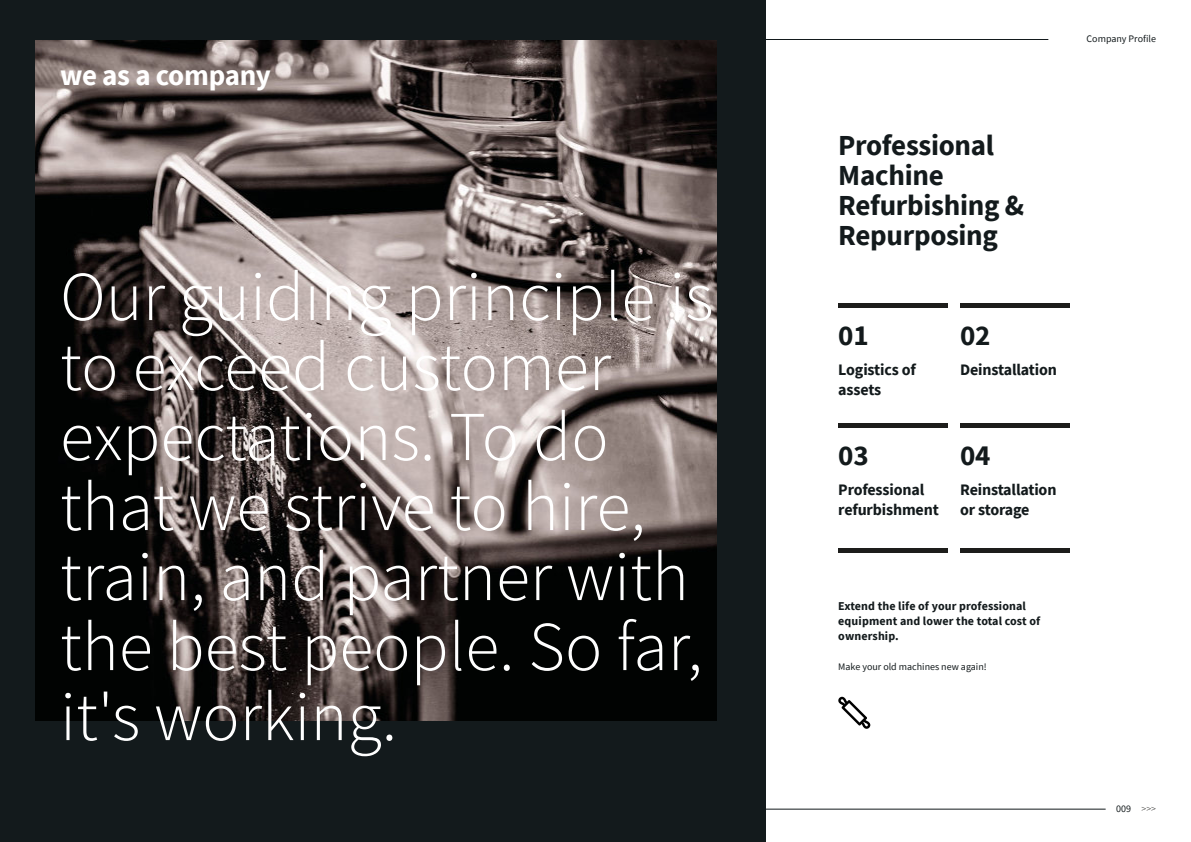
<style>
.page{position:relative;width:1191px;height:842px;background:#fff}
.page>*{position:absolute;margin:0;border:0;box-sizing:border-box;transform-origin:0 0}
.t1{font:300 70px/70px "Source Sans Pro";color:#fff}
.t2{font:700 29px/30px "Source Sans Pro";letter-spacing:-.01em;color:#131a1c}
.t3{font:700 29px "Source Sans Pro";letter-spacing:-.01em;color:#fff}
.t4{font:700 16px/20px "Source Sans Pro";letter-spacing:-.01em;color:#131a1c}
.t5{font:700 12px/15px "Source Sans Pro";letter-spacing:.01em;color:#131a1c}
.t6{font:10px "Source Sans Pro";color:#131a1c}
.s1{font-weight:300;color:#1d1d1b}
</style>
<div class="page">
<hr style="left:86px;top:809px;width:1019px;height:1px;background:#131a1c">
<hr style="left:655px;top:39px;width:393px;height:1px;background:#131a1c">
<div style="left:0;top:0;width:765px;height:842px;background:#131a1c"></div>
<img style="left:35px;top:40px;width:681px;height:680px">
<div style="left:838px;top:423px;width:110px;height:5px;background:#1d1d1b"></div>
<div style="left:838px;top:303px;width:110px;height:5px;background:#1d1d1b"></div>
<div style="left:960px;top:423px;width:110px;height:5px;background:#1d1d1b"></div>
<div style="left:960px;top:303px;width:110px;height:5px;background:#1d1d1b"></div>
<div style="left:960px;top:548px;width:110px;height:5px;background:#1d1d1b"></div>
<div style="left:838px;top:548px;width:110px;height:5px;background:#1d1d1b"></div>
<svg style="left:838px;top:697px;width:32px;height:32px"></svg>
<p class="t3" style="left:60px;top:63px;width:213px">we as a company</p>
<p class="t1" style="left:60px;top:268px;width:655px">Our guiding principle is to exceed customer expectations. To do that we strive to hire, train, and partner with the best people. So far, it's working.</p>
<p class="t6" style="left:1086px;top:35px;width:71px">Company Profile</p>
<p class="t2" style="left:838px;top:133px;width:187px">Professional<br>Machine<br>Refurbishing &amp;<br>Repurposing</p>
<p class="t2" style="left:838px;top:323px;width:32px">01</p>
<p class="t4" style="left:838px;top:361px;width:79px">Logistics of assets</p>
<p class="t2" style="left:838px;top:443px;width:32px">03</p>
<p class="t4" style="left:838px;top:481px;width:102px">Professional refurbishment</p>
<p class="t2" style="left:960px;top:323px;width:32px">02</p>
<p class="t4" style="left:960px;top:361px;width:98px">Deinstallation</p>
<p class="t2" style="left:960px;top:443px;width:32px">04</p>
<p class="t4" style="left:960px;top:481px;width:98px">Reinstallation or storage</p>
<p class="t5" style="left:838px;top:600px;width:203px">Extend the life of your professional equipment and lower the total cost of ownership.</p>
<p class="t6" style="left:838px;top:663px;width:150px">Make your old machines new again!</p>
<p class="t6" style="left:1116px;top:805px;width:41px">009 <span class="s1">&gt;&gt;&gt;</span></p>
</div>
